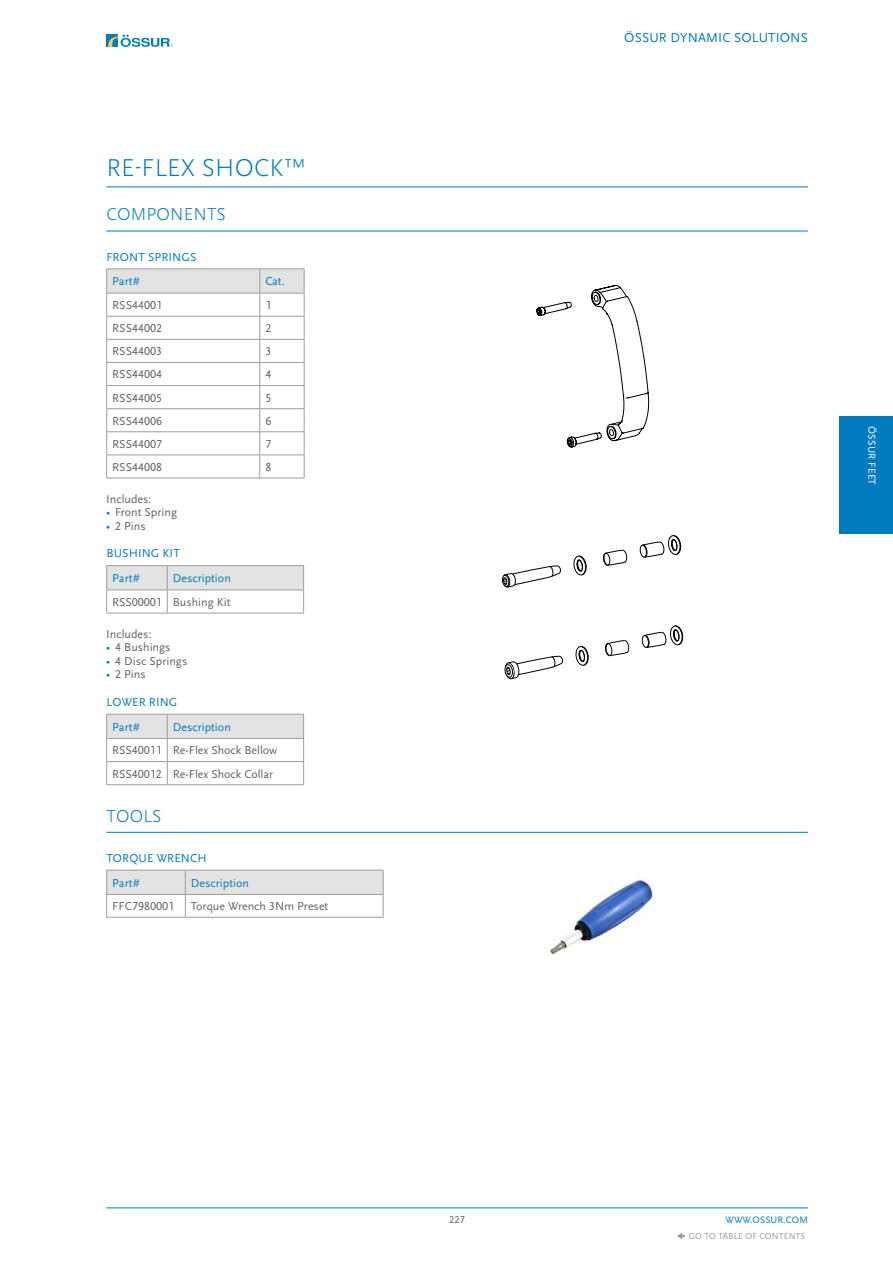
<style>
.page{position:relative;width:893px;height:1263px;background:#fff}
.page>*{position:absolute;margin:0;border:0;box-sizing:border-box;transform-origin:0 0}
.t1{font:300 25.5px "Scala Sans OT";letter-spacing:.01em;color:#007bc0}
.t2{font:300 18px "Scala Sans OT";letter-spacing:.01em;color:#007bc0}
.t3{font:13.5px "Scala Sans OT";letter-spacing:.01em;color:#007bc0}
.t4{font:12px/23.1px "Scala Sans OT";color:#646363}
.t5{font:12px/24.6px "Scala Sans OT";color:#007bc0}
.t6{font:10.5px "Scala Sans OT";letter-spacing:.01em;color:#fff}
.t7{font:10.5px "Scala Sans OT";color:#646363}
.t8{font:9.75px "Scala Sans OT";letter-spacing:.01em;color:#007bc0}
.t9{font:9px "Scala Sans OT";letter-spacing:.01em;color:#9d9d9c}
.s1{color:#007bc0}
</style>
<div class="page">
<hr style="left:106px;top:1207px;width:702px;height:1px;background:#007bc0">
<div style="left:106px;top:34px;width:13px;height:13px;background:#007bc0"></div>
<svg style="left:108px;top:35px;width:65px;height:12px"></svg>
<div style="left:839px;top:417px;width:54px;height:117px;background:#007bc0"></div>
<hr style="left:106px;top:187px;width:702px;height:1px;background:#007bc0">
<hr style="left:106px;top:231px;width:702px;height:1px;background:#007bc0">
<hr style="left:106px;top:832px;width:702px;height:1px;background:#007bc0">
<hr style="left:106px;top:268px;width:154px;height:1px;background:#9d9d9c">
<hr style="left:260px;top:268px;width:45px;height:1px;background:#9d9d9c">
<svg style="left:106px;top:269px;width:199px;height:209px"></svg>
<hr style="left:106px;top:478px;width:154px;height:1px;background:#9d9d9c">
<hr style="left:260px;top:478px;width:45px;height:1px;background:#9d9d9c">
<hr style="left:106px;top:565px;width:61px;height:1px;background:#9d9d9c">
<hr style="left:167px;top:565px;width:137px;height:1px;background:#9d9d9c">
<svg style="left:106px;top:566px;width:198px;height:47px"></svg>
<hr style="left:106px;top:613px;width:61px;height:1px;background:#9d9d9c">
<hr style="left:167px;top:613px;width:137px;height:1px;background:#9d9d9c">
<svg style="left:106px;top:714px;width:198px;height:70px"></svg>
<hr style="left:106px;top:784px;width:61px;height:1px;background:#9d9d9c">
<hr style="left:167px;top:784px;width:137px;height:1px;background:#9d9d9c">
<svg style="left:106px;top:870px;width:278px;height:47px"></svg>
<hr style="left:106px;top:917px;width:79px;height:1px;background:#9d9d9c">
<hr style="left:185px;top:917px;width:198px;height:1px;background:#9d9d9c">
<svg style="left:536px;top:285px;width:113px;height:163px"></svg>
<svg style="left:603px;top:550px;width:24px;height:16px"></svg>
<svg style="left:573px;top:555px;width:14px;height:20px"></svg>
<svg style="left:640px;top:535px;width:41px;height:22px"></svg>
<svg style="left:502px;top:566px;width:59px;height:21px"></svg>
<svg style="left:605px;top:640px;width:24px;height:16px"></svg>
<svg style="left:575px;top:646px;width:14px;height:20px"></svg>
<svg style="left:642px;top:625px;width:41px;height:23px"></svg>
<svg style="left:504px;top:656px;width:59px;height:23px"></svg>
<img style="left:550px;top:880px;width:103px;height:75px">
<svg style="left:677px;top:1232px;width:8px;height:7px"></svg>
<h1 class="t1" style="left:106px;top:154px;width:201px">RE-FLEX SHOCK™</h1>
<h2 class="t2" style="left:106px;top:205px;width:121px">COMPONENTS</h2>
<p class="t5" style="left:112px;top:245px;width:86px;text-indent:-6px">FRONT SPRINGS<br>Part#</p>
<p class="t5" style="left:265px;top:269px;width:21px">Cat.</p>
<p class="t4" style="left:112px;top:294px;width:51px">RSS44001</p>
<p class="t4" style="left:265px;top:294px;width:7px">1</p>
<p class="t4" style="left:112px;top:317px;width:51px">RSS44002</p>
<p class="t4" style="left:265px;top:317px;width:7px">2</p>
<p class="t4" style="left:112px;top:340px;width:51px">RSS44003</p>
<p class="t4" style="left:265px;top:340px;width:7px">3</p>
<p class="t4" style="left:112px;top:363px;width:51px">RSS44004</p>
<p class="t4" style="left:265px;top:363px;width:7px">4</p>
<p class="t4" style="left:112px;top:386px;width:51px">RSS44005</p>
<p class="t4" style="left:265px;top:386px;width:7px">5</p>
<p class="t4" style="left:112px;top:409px;width:51px">RSS44006</p>
<p class="t4" style="left:265px;top:409px;width:7px">6</p>
<p class="t4" style="left:112px;top:432px;width:51px">RSS44007</p>
<p class="t4" style="left:265px;top:432px;width:7px">7</p>
<p class="t4" style="left:112px;top:456px;width:51px">RSS44008</p>
<p class="t4" style="left:265px;top:456px;width:7px">8</p>
<p class="t4" style="left:106px;top:487px;width:47px">Includes:</p>
<p class="t4" style="left:106px;top:501px;width:72px"><span class="s1">•</span> Front Spring</p>
<p class="t4" style="left:106px;top:514px;width:41px"><span class="s1">•</span> 2 Pins</p>
<p class="t5" style="left:112px;top:541px;width:69px;text-indent:-6px">BUSHING KIT<br>Part#</p>
<p class="t5" style="left:173px;top:566px;width:59px">Description</p>
<p class="t4" style="left:112px;top:591px;width:120px">RSS00001 Bushing Kit</p>
<p class="t4" style="left:106px;top:623px;width:47px">Includes:</p>
<p class="t4" style="left:106px;top:636px;width:66px"><span class="s1">•</span> 4 Bushings</p>
<p class="t4" style="left:106px;top:650px;width:83px"><span class="s1">•</span> 4 Disc Springs</p>
<p class="t4" style="left:106px;top:663px;width:41px"><span class="s1">•</span> 2 Pins</p>
<p class="t5" style="left:112px;top:690px;width:67px;text-indent:-6px">LOWER RING<br>Part#</p>
<p class="t5" style="left:173px;top:715px;width:59px">Description</p>
<p class="t4" style="left:112px;top:739px;width:166px">RSS40011 Re-Flex Shock Bellow<br>RSS40012 Re-Flex Shock Collar</p>
<h2 class="t2" style="left:106px;top:806px;width:57px">TOOLS</h2>
<p class="t5" style="left:112px;top:846px;width:96px;text-indent:-6px">TORQUE WRENCH<br>Part#</p>
<p class="t5" style="left:191px;top:871px;width:59px">Description</p>
<p class="t4" style="left:112px;top:895px;width:63px">FFC7980001</p>
<p class="t4" style="left:191px;top:895px;width:139px">Torque Wrench 3Nm Preset</p>
<p class="t7" style="left:449px;top:1214px;width:17px">227</p>
<p class="t3" style="left:624px;top:31px;width:185px">ÖSSUR DYNAMIC SOLUTIONS</p>
<p class="t6" style="left:877px;top:426px;width:60px;rotate:90deg">ÖSSUR FEET</p>
<p class="t8" style="left:725px;top:1214px;width:84px">WWW.OSSUR.COM</p>
<p class="t9" style="left:689px;top:1231px;width:118px">GO TO TABLE OF CONTENTS</p>
</div>
